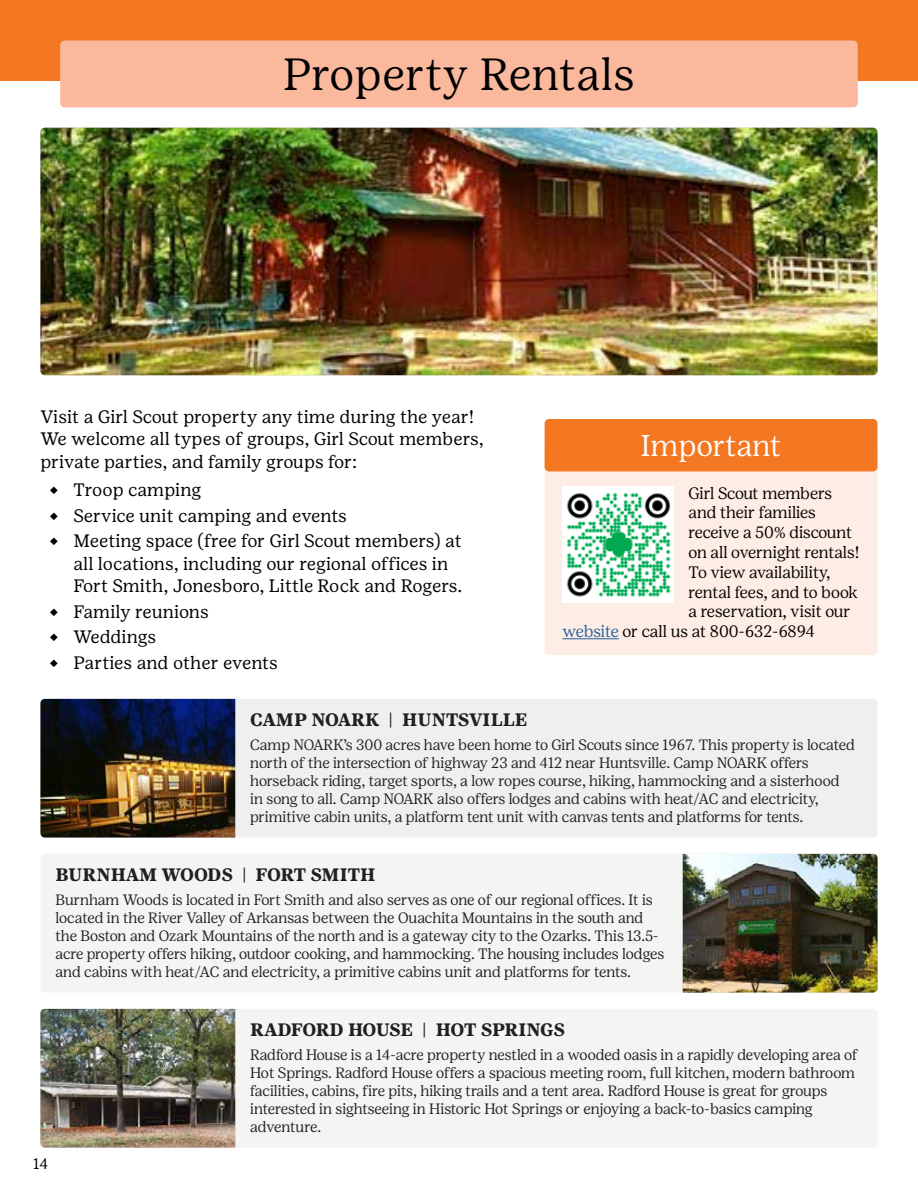
<style>
.page{position:relative;width:918px;height:1188px;background:#fff}
.page>*{position:absolute;margin:0;border:0;box-sizing:border-box;transform-origin:0 0}
.t1{font:300 45px "Girl Scout Display";letter-spacing:.025em;color:#000}
.t2{font:300 30px "Girl Scout Display";letter-spacing:.01em;color:#fff}
.t3{font:18px/25.5px "Girl Scout Text";color:#000}
.t4{font:700 18px "Girl Scout Text";letter-spacing:-.01em;color:#221f20}
.t5{font:700 18px "Girl Scout Text";letter-spacing:-.03em;color:#221f20}
.t6{font:300 16.5px "Girl Scout Display";color:#000}
.t7{font:300 16.5px "Girl Scout Display";letter-spacing:-.025em;color:#000}
.t8{font:300 15px/18px "Girl Scout Display";color:#221f20}
.t9{font:15px "Girl Scout Text";color:#000}
.s1{color:#215e9e}
</style>
<div class="page">
<div style="left:235px;top:699px;width:642px;height:138px;background:#f0efef"></div>
<img style="left:40px;top:128px;width:838px;height:247px">
<div style="left:545px;top:445px;width:333px;height:210px;background:#feede4;border-radius:4px"></div>
<hr style="left:563px;top:638px;width:56px;height:1px;background:#215e9e">
<img style="left:563px;top:487px;width:111px;height:115px">
<div style="left:545px;top:419px;width:333px;height:52px;background:#f47722;border-radius:4px"></div>
<div style="left:0;top:0;width:918px;height:81px;background:#f47722"></div>
<div style="left:60px;top:40px;width:798px;height:67px;background:#fab89d;border-radius:4px"></div>
<img style="left:40px;top:699px;width:195px;height:138px">
<div style="left:235px;top:1009px;width:642px;height:138px;background:#f4f4f3"></div>
<img style="left:40px;top:1009px;width:195px;height:139px">
<div style="left:41px;top:854px;width:642px;height:138px;background:#f4f4f3"></div>
<img style="left:683px;top:854px;width:195px;height:138px">
<h1 class="t1" style="left:283px;top:49px;width:353px">Property Rentals</h1>
<p class="t3" style="left:40px;top:405px;width:445px;line-height:22.5px">Visit a Girl Scout property any time during the year!<br>We welcome all types of groups, Girl Scout members, private parties, and family groups for:</p>
<p class="t3" style="left:50px;top:477px;width:414px">⬥ Troop camping<br>⬥ Service unit camping and events<br>⬥ Meeting space (free for Girl Scout members) at</p>
<p class="t3" style="left:73px;top:552px;width:390px;line-height:22.5px">all locations, including our regional offices in<br>Fort Smith, Jonesboro, Little Rock and Rogers.</p>
<p class="t3" style="left:50px;top:599px;width:230px">⬥ Family reunions<br>⬥ Weddings<br>⬥ Parties and other events</p>
<h2 class="t2" style="left:641px;top:428px;width:142px">Important</h2>
<p class="t7" style="left:689px;top:483px;width:145px">Girl Scout members</p>
<p class="t6" style="left:689px;top:503px;width:129px">and their families</p>
<p class="t6" style="left:689px;top:523px;width:165px">receive a 50% discount</p>
<p class="t6" style="left:689px;top:543px;width:172px">on all overnight rentals!</p>
<p class="t6" style="left:689px;top:563px;width:143px">To view availability,</p>
<p class="t6" style="left:689px;top:582px;width:171px">rental fees, and to book</p>
<p class="t6" style="left:689px;top:602px;width:163px">a reservation, visit our</p>
<p class="t6" style="left:563px;top:622px;width:254px"><span class="s1">website</span> or call us at 800-632-6894</p>
<p class="t4" style="left:250px;top:710px;width:279px">CAMP NOARK | HUNTSVILLE</p>
<p class="t8" style="left:250px;top:736px;width:606px">Camp NOARK’s 300 acres have been home to Girl Scouts since 1967. This property is located north of the intersection of highway 23 and 412 near Huntsville. Camp NOARK offers horseback riding, target sports, a low ropes course, hiking, hammocking and a sisterhood in song to all. Camp NOARK also offers lodges and cabins with heat/AC and electricity, primitive cabin units, a platform tent unit with canvas tents and platforms for tents.</p>
<p class="t4" style="left:56px;top:865px;width:321px">BURNHAM WOODS | FORT SMITH</p>
<p class="t8" style="left:56px;top:891px;width:610px">Burnham Woods is located in Fort Smith and also serves as one of our regional offices. It is located in the River Valley of Arkansas between the Ouachita Mountains in the south and the Boston and Ozark Mountains of the north and is a gateway city to the Ozarks. This 13.5- acre property offers hiking, outdoor cooking, and hammocking. The housing includes lodges and cabins with heat/AC and electricity, a primitive cabins unit and platforms for tents.</p>
<p class="t9" style="left:33px;top:1155px;width:17px">14</p>
<p class="t5" style="left:250px;top:1020px;width:316px">RADFORD HOUSE | HOT SPRINGS</p>
<p class="t8" style="left:250px;top:1046px;width:609px">Radford House is a 14-acre property nestled in a wooded oasis in a rapidly developing area of Hot Springs. Radford House offers a spacious meeting room, full kitchen, modern bathroom facilities, cabins, fire pits, hiking trails and a tent area. Radford House is great for groups interested in sightseeing in Historic Hot Springs or enjoying a back-to-basics camping adventure.</p>
</div>
